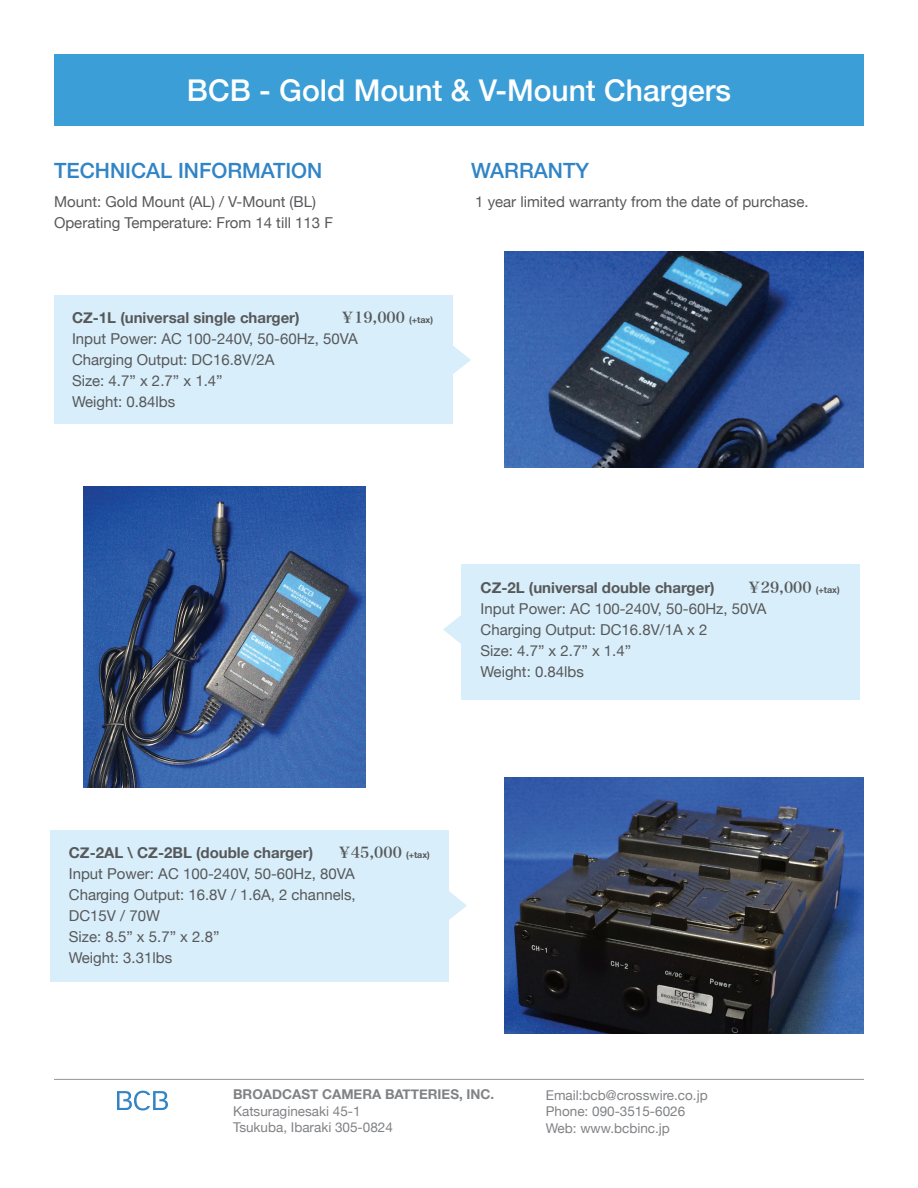
<style>
.page{position:relative;width:918px;height:1188px;background:#fff}
.page>*{position:absolute;margin:0;border:0;box-sizing:border-box;transform-origin:0 0}
.t1{font:500 30px "Helvetica Neue";color:#fff}
.t2{font:500 21px "Helvetica Neue";color:#3184c5}
.t3{font:15px/21px "Helvetica Neue";color:#57585a}
.t4{font:700 15px "Helvetica Neue";color:#57585a}
.t5{font:15px "Hira Min Pro N W6";color:#57585a}
.t6{font:13.5px/16.5px "Helvetica Neue";color:#808285}
.t7{font:700 13.5px "Helvetica Neue";color:#808285}
.s1{font-family:"Helvetica Neue";font-weight:700;font-size:9px}
</style>
<div class="page">
<div style="left:54px;top:296px;width:398px;height:128px;background:#d8eefa"></div>
<div style="left:51px;top:830px;width:398px;height:152px;background:#d8eefa"></div>
<div style="left:54px;top:54px;width:810px;height:72px;background:#3b9ed7"></div>
<img style="left:504px;top:252px;width:360px;height:216px">
<img style="left:504px;top:778px;width:360px;height:256px">
<svg style="left:452px;top:345px;width:19px;height:30px"></svg>
<svg style="left:449px;top:891px;width:18px;height:29px"></svg>
<hr style="left:54px;top:1079px;width:810px;height:1px;background:#939598">
<svg style="left:117px;top:1091px;width:51px;height:19px"></svg>
<div style="left:462px;top:564px;width:398px;height:135px;background:#d8eefa"></div>
<svg style="left:443px;top:615px;width:19px;height:29px"></svg>
<img style="left:84px;top:486px;width:282px;height:302px">
<h1 class="t1" style="left:187px;top:66px;width:546px">BCB - Gold Mount &amp; V-Mount Chargers</h1>
<h2 class="t2" style="left:54px;top:154px;width:270px">TECHNICAL INFORMATION</h2>
<p class="t3" style="left:54px;top:192px;width:280px">Mount: Gold Mount (AL) / V-Mount (BL)<br>Operating Temperature: From 14 till 113 F</p>
<p class="t4" style="left:72px;top:306px;width:229px">CZ-1L (universal single charger)</p>
<p class="t5" style="left:340px;top:304px;width:94px">￥19,000 <span class="s1">(+tax)</span></p>
<p class="t3" style="left:72px;top:329px;width:288px">Input Power: AC 100-240V, 50-60Hz, 50VA<br>Charging Output: DC16.8V/2A<br>Size: 4.7” x 2.7” x 1.4”<br>Weight: 0.84lbs</p>
<h2 class="t2" style="left:471px;top:154px;width:120px">WARRANTY</h2>
<p class="t3" style="left:475px;top:192px;width:335px">1 year limited warranty from the date of purchase.</p>
<p class="t4" style="left:481px;top:576px;width:236px">CZ-2L (universal double charger)</p>
<p class="t5" style="left:747px;top:574px;width:94px">￥29,000 <span class="s1">(+tax)</span></p>
<p class="t3" style="left:481px;top:599px;width:288px">Input Power: AC 100-240V, 50-60Hz, 50VA<br>Charging Output: DC16.8V/1A x 2<br>Size: 4.7” x 2.7” x 1.4”<br>Weight: 0.84lbs</p>
<p class="t4" style="left:69px;top:841px;width:246px">CZ-2AL \ CZ-2BL (double charger)</p>
<p class="t5" style="left:337px;top:839px;width:94px">￥45,000 <span class="s1">(+tax)</span></p>
<p class="t3" style="left:69px;top:864px;width:288px">Input Power: AC 100-240V, 50-60Hz, 80VA<br>Charging Output: 16.8V / 1.6A, 2 channels,<br>DC15V / 70W<br>Size: 8.5” x 5.7” x 2.8”<br>Weight: 3.31lbs</p>
<p class="t7" style="left:233px;top:1084px;width:263px">BROADCAST CAMERA BATTERIES, INC.</p>
<p class="t6" style="left:233px;top:1104px;width:161px">Katsuraginesaki 45-1<br>Tsukuba, Ibaraki 305-0824</p>
<p class="t6" style="left:546px;top:1087px;width:163px">Email:bcb@crosswire.co.jp<br>Phone: 090-3515-6026<br>Web: www.bcbinc.jp</p>
</div>
